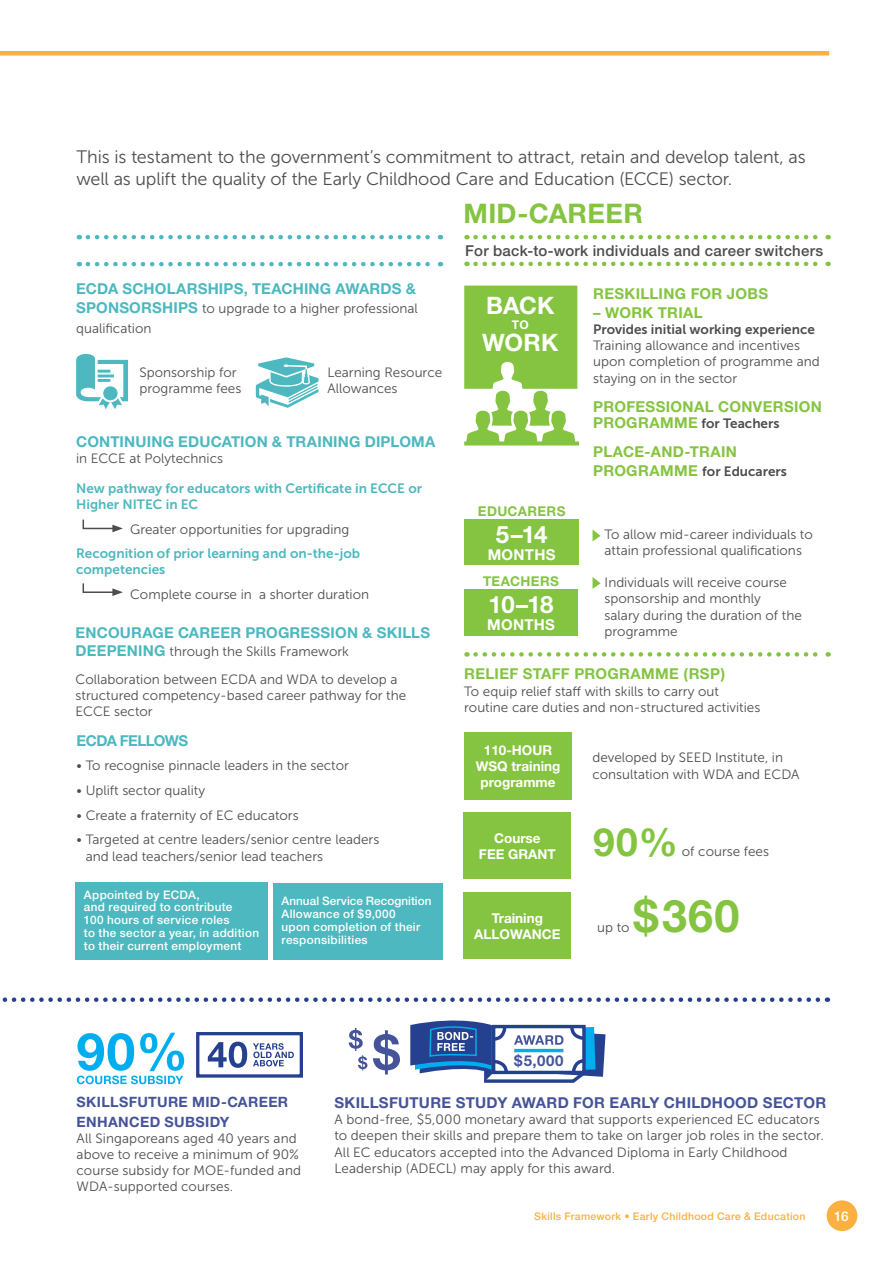
<style>
.page{position:relative;width:893px;height:1263px;background:#fff}
.page>*{position:absolute;margin:0;border:0;box-sizing:border-box;transform-origin:0 0}
.t1{font:700 45px "Helvetica Neue";color:#85c441}
.t2{font:700 39px "Helvetica Neue";color:#85c441}
.t3{font:700 27px "Helvetica Neue";letter-spacing:.015em;color:#85c441}
.t4{font:700 24px "Helvetica Neue";letter-spacing:-.005em;color:#fff}
.t5{font:18px/21.6px "Museo Sans 300";letter-spacing:-.01em;color:#4d4d4f}
.t6{font:700 15px "Helvetica Neue";letter-spacing:.01em;color:#4db8bf}
.t7{font:700 15px "Helvetica Neue";letter-spacing:.02em;color:#85c441}
.t8{font:700 15px "Helvetica Neue";letter-spacing:.02em;color:#45549a}
.t9{font:500 15px "Helvetica Neue CE";letter-spacing:.015em;color:#4d4d4f}
.t10{font:700 15px "Helvetica Neue";letter-spacing:.02em;color:#fff}
.t11{font:700 15px "Helvetica Neue";letter-spacing:-.04em;color:#4db8bf}
.t12{font:700 14.25px/19.2px "Helvetica Neue";letter-spacing:.025em;color:#45549a}
.t13{font:13.5px/16.2px "Museo Sans 300";color:#4d4d4f}
.t14{font:13.5px/16.2px "Museo Sans 700";color:#4db8bf}
.t15{font:13.5px "Museo Sans 700";color:#4d4d4f}
.t16{font:700 13.5px/16.2px "Helvetica Neue";color:#fff;text-align:center}
.t17{font:700 13.5px "Helvetica Neue";letter-spacing:.025em;color:#85c441}
.t18{font:500 13.5px "Helvetica Neue CE";color:#fff}
.t19{font:700 12px "Helvetica Neue";color:#fff}
.t20{font:500 11.7px/12.9px "Helvetica Neue CE";letter-spacing:.025em;color:#fff}
.t21{font:500 10.5px "Helvetica Neue CE";letter-spacing:.03em;color:#fbb040}
.s1{font-family:"Helvetica Neue";font-weight:700;font-size:15px;color:#4db8bf}
.s2{font-family:"Helvetica Neue";font-weight:700;font-size:15px;color:#85c441}
</style>
<div class="page">
<div style="left:827px;top:1200px;width:30px;height:31px;background:#fbb040;border-radius:50%"></div>
<svg style="left:0;top:51px;width:830px;height:5px;background:#fbb752"></svg>
<svg style="left:88px;top:235px;width:353px;height:4px"></svg>
<svg style="left:88px;top:262px;width:353px;height:4px"></svg>
<svg style="left:475px;top:235px;width:354px;height:4px"></svg>
<svg style="left:475px;top:262px;width:354px;height:4px"></svg>
<svg style="left:475px;top:652px;width:354px;height:5px"></svg>
<svg style="left:2px;top:997px;width:826px;height:5px"></svg>
<div style="left:464px;top:732px;width:108px;height:67px;background:#85c441"></div>
<div style="left:463px;top:812px;width:108px;height:67px;background:#85c441"></div>
<div style="left:463px;top:892px;width:108px;height:67px;background:#85c441"></div>
<svg style="left:464px;top:286px;width:115px;height:159px"></svg>
<div style="left:464px;top:520px;width:115px;height:45px;background:#85c441"></div>
<div style="left:464px;top:590px;width:114px;height:46px;background:#85c441"></div>
<svg style="left:592px;top:529px;width:9px;height:12px"></svg>
<svg style="left:592px;top:577px;width:9px;height:12px"></svg>
<svg style="left:76px;top:354px;width:52px;height:55px"></svg>
<svg style="left:256px;top:357px;width:62px;height:51px"></svg>
<svg style="left:82px;top:519px;width:41px;height:13px"></svg>
<svg style="left:82px;top:583px;width:41px;height:13px"></svg>
<svg style="left:208px;top:1042px;width:39px;height:26px"></svg>
<svg style="left:253px;top:1043px;width:41px;height:23px"></svg>
<svg style="left:77px;top:1033px;width:107px;height:51px"></svg>
<div style="left:196px;top:1032px;width:107px;height:46px;border:3px solid #25408f"></div>
<div style="left:76px;top:883px;width:192px;height:77px;background:#4db8bf"></div>
<div style="left:273px;top:883px;width:169px;height:77px;background:#4db8bf"></div>
<svg style="left:410px;top:1020px;width:195px;height:63px"></svg>
<svg style="left:373px;top:1030px;width:27px;height:44px"></svg>
<svg style="left:349px;top:1028px;width:18px;height:42px"></svg>
<h3 class="t5" style="left:77px;top:146px;width:731px">This is testament to the government’s commitment to attract, retain and develop talent, as well as uplift the quality of the Early Childhood Care and Education (ECCE) sector.</h3>
<h3 class="t3" style="left:463px;top:197px;width:181px">MID-CAREER</h3>
<p class="t6" style="left:76px;top:279px;width:341px">ECDA SCHOLARSHIPS, TEACHING AWARDS &amp;</p>
<p class="t13" style="left:76px;top:299px;width:343px;line-height:19.5px"><span class="s1">SPONSORSHIPS</span> to upgrade to a higher professional qualification</p>
<p class="t13" style="left:140px;top:364px;width:103px">Sponsorship for programme fees</p>
<p class="t13" style="left:327px;top:364px;width:116px">Learning Resource<br>Allowances</p>
<p class="t6" style="left:76px;top:432px;width:361px">CONTINUING EDUCATION &amp; TRAINING DIPLOMA</p>
<p class="t13" style="left:76px;top:450px;width:148px">in ECCE at Polytechnics</p>
<p class="t14" style="left:76px;top:480px;width:347px">New pathway for educators with Certificate in ECCE or<br>Higher NITEC in EC</p>
<p class="t13" style="left:130px;top:521px;width:221px">Greater opportunities for upgrading</p>
<p class="t14" style="left:76px;top:545px;width:286px">Recognition of prior learning and on-the-job competencies</p>
<p class="t13" style="left:130px;top:586px;width:240px">Complete course in a shorter duration</p>
<p class="t6" style="left:76px;top:623px;width:356px">ENCOURAGE CAREER PROGRESSION &amp; SKILLS</p>
<p class="t13" style="left:76px;top:637px;width:323px;line-height:27.9px"><span class="s1">DEEPENING</span> through the Skills Framework<br>Collaboration between ECDA and WDA to develop a</p>
<p class="t13" style="left:76px;top:687px;width:332px">structured competency-based career pathway for the<br>ECCE sector</p>
<p class="t11" style="left:77px;top:731px;width:113px">ECDA FELLOWS</p>
<p class="t13" style="left:77px;top:758px;width:274px">• To recognise pinnacle leaders in the sector</p>
<p class="t13" style="left:77px;top:782px;width:130px">• Uplift sector quality</p>
<p class="t13" style="left:77px;top:807px;width:224px">• Create a fraternity of EC educators</p>
<p class="t13" style="left:86px;top:832px;width:295px;text-indent:-9px">• Targeted at centre leaders/senior centre leaders and lead teachers/senior lead teachers</p>
<p class="t20" style="left:84px;top:888px;width:177px">Appointed by ECDA,<br>and required to contribute<br>100 hours of service roles<br>to the sector a year, in addition to their current employment</p>
<p class="t20" style="left:281px;top:894px;width:152px">Annual Service Recognition<br>Allowance of $9,000<br>upon completion of their responsibilities</p>
<p class="t9" style="left:465px;top:241px;width:360px">For back-to-work individuals and career switchers</p>
<h3 class="t4" style="left:486px;top:290px;width:70px">BACK</h3>
<p class="t19" style="left:512px;top:317px;width:18px">TO</p>
<h3 class="t4" style="left:482px;top:328px;width:78px">WORK</h3>
<p class="t7" style="left:593px;top:284px;width:176px">RESKILLING FOR JOBS</p>
<p class="t7" style="left:593px;top:303px;width:111px">– WORK TRIAL</p>
<p class="t15" style="left:593px;top:322px;width:223px">Provides initial working experience</p>
<p class="t13" style="left:593px;top:338px;width:228px">Training allowance and incentives upon completion of programme and staying on in the sector</p>
<p class="t7" style="left:593px;top:397px;width:230px">PROFESSIONAL CONVERSION</p>
<p class="t15" style="left:593px;top:416px;width:188px"><span class="s2">PROGRAMME</span> for Teachers</p>
<p class="t7" style="left:593px;top:442px;width:145px">PLACE-AND-TRAIN</p>
<p class="t15" style="left:593px;top:464px;width:195px"><span class="s2">PROGRAMME</span> for Educarers</p>
<p class="t17" style="left:478px;top:502px;width:89px">EDUCARERS</p>
<h3 class="t4" style="left:496px;top:519px;width:53px">5–14</h3>
<p class="t10" style="left:488px;top:545px;width:69px">MONTHS</p>
<p class="t17" style="left:483px;top:572px;width:77px">TEACHERS</p>
<h3 class="t4" style="left:488px;top:589px;width:66px">10–18</h3>
<p class="t10" style="left:487px;top:615px;width:69px">MONTHS</p>
<p class="t13" style="left:605px;top:526px;width:210px">To allow mid-career individuals to attain professional qualifications</p>
<p class="t13" style="left:605px;top:575px;width:199px">Individuals will receive course sponsorship and monthly<br>salary during the duration of the programme</p>
<p class="t7" style="left:464px;top:665px;width:262px">RELIEF STAFF PROGRAMME (RSP)</p>
<p class="t13" style="left:464px;top:683px;width:298px">To equip relief staff with skills to carry out routine care duties and non-structured activities</p>
<p class="t16" style="left:476px;top:741px;width:86px">110-HOUR<br>WSQ training programme</p>
<p class="t13" style="left:592px;top:750px;width:209px">developed by SEED Institute, in consultation with WDA and ECDA</p>
<p class="t16" style="left:479px;top:829px;width:78px">Course<br>FEE GRANT</p>
<p class="t16" style="left:474px;top:909px;width:88px">Training<br>ALLOWANCE</p>
<h2 class="t2" style="left:593px;top:818px;width:86px">90%</h2>
<p class="t13" style="left:682px;top:843px;width:89px">of course fees</p>
<h1 class="t1" style="left:633px;top:888px;width:108px">$360</h1>
<p class="t13" style="left:597px;top:919px;width:34px">up to</p>
<p class="t8" style="left:514px;top:1051px;width:51px">$5,000</p>
<p class="t12" style="left:77px;top:1092px;width:213px">SKILLSFUTURE MID-CAREER<br>ENHANCED SUBSIDY</p>
<p class="t13" style="left:77px;top:1130px;width:226px">All Singaporeans aged 40 years and above to receive a minimum of 90% course subsidy for MOE-funded and<br>WDA-supported courses.</p>
<p class="t8" style="left:334px;top:1093px;width:493px">SKILLSFUTURE STUDY AWARD FOR EARLY CHILDHOOD SECTOR</p>
<p class="t13" style="left:334px;top:1111px;width:491px">A bond-free, $5,000 monetary award that supports experienced EC educators to deepen their skills and prepare them to take on larger job roles in the sector.<br>All EC educators accepted into the Advanced Diploma in Early Childhood Leadership (ADECL) may apply for this award.</p>
<p class="t21" style="left:534px;top:1210px;width:273px">Skills Framework • Early Childhood Care &amp; Education</p>
<p class="t18" style="left:834px;top:1208px;width:16px">16</p>
</div>
